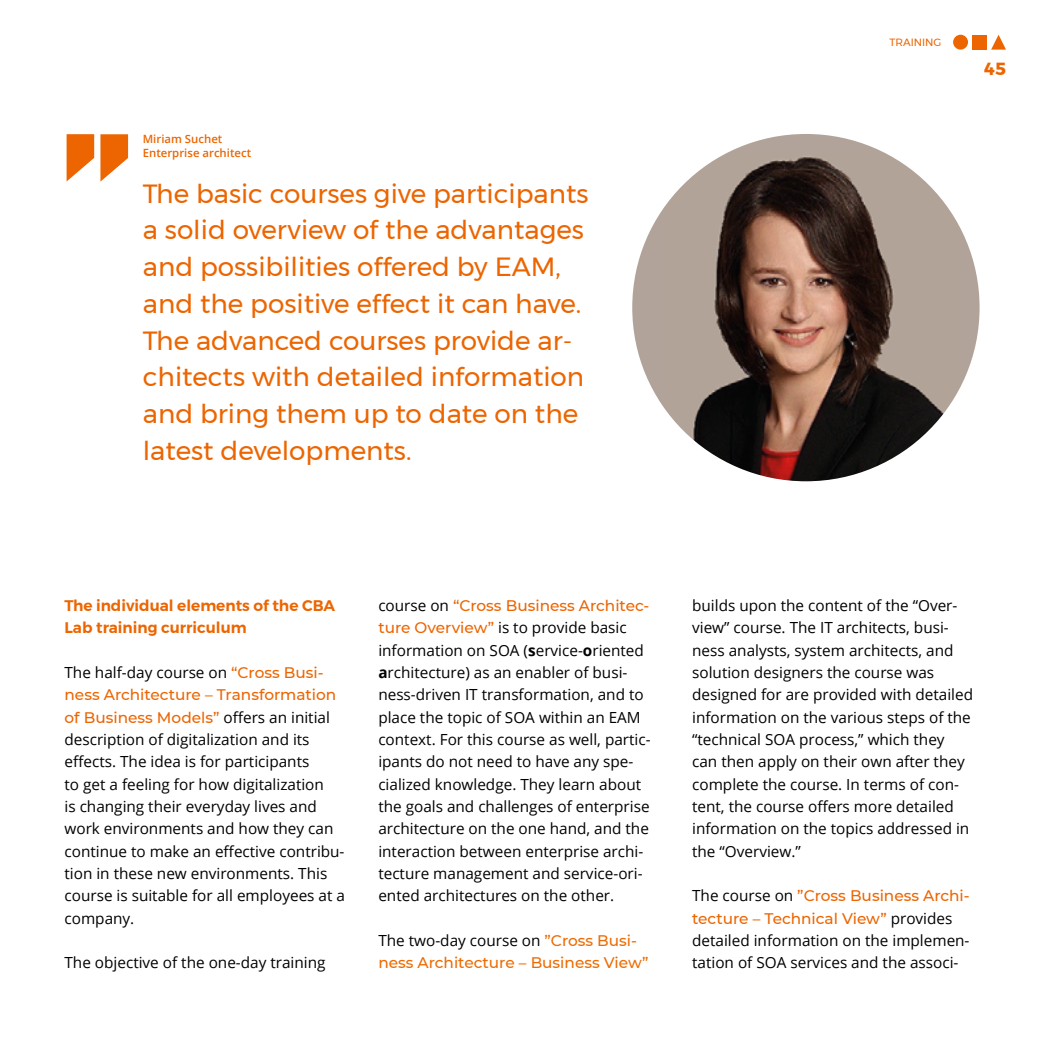
<style>
.page{position:relative;width:1042px;height:1042px;background:#fff}
.page>*{position:absolute;margin:0;border:0;box-sizing:border-box;transform-origin:0 0}
.t1{font:26.25px/36.8px "Montserrat";color:#ec6500}
.t2{font:700 17.5px "Montserrat";color:#ec6500}
.t3{font:15.4px/22.4px "Open Sans";color:#000}
.t4{font:500 15.4px/22.4px "Montserrat";color:#ec6500}
.t5{font:600 15.4px/22.4px "Montserrat";color:#ec6500}
.t6{font:500 15.4px "Montserrat";color:#ed6b00}
.t7{font:600 11.38px/14px "Open Sans";color:#ec6500}
.t8{font:10.5px "Montserrat";color:#ec6500}
.s1{font-family:"Montserrat";font-weight:500;color:#ec6500}
.s2{font-family:"Open Sans";font-weight:400;color:#000}
.s3{font-weight:700}
.s4{font-family:"Montserrat";font-weight:500;color:#ed6b00}
</style>
<div class="page">
<div style="left:953px;top:35px;width:15px;height:15px;background:#ec6500;border-radius:50%"></div>
<div style="left:972px;top:35px;width:15px;height:15px;background:#ec6500"></div>
<svg style="left:991px;top:35px;width:15px;height:15px"></svg>
<svg style="left:67px;top:134px;width:27px;height:47px"></svg>
<svg style="left:100px;top:134px;width:28px;height:48px"></svg>
<img style="left:632px;top:134px;width:347px;height:347px;border-radius:174px">
<p class="t7" style="left:143px;top:131px;width:110px">Miriam Suchet<br>Enterprise architect</p>
<p class="t1" style="left:143px;top:175px;width:447px">The basic courses give participants a solid overview of the advantages and possibilities offered by EAM, and the positive effect it can have.<br>The advanced courses provide ar&shy;chitects with detailed information and bring them up to date on the latest developments.</p>
<p class="t8" style="left:856px;top:34px;width:87px">WORKSTREAMS</p>
<p class="t8" style="left:889px;top:34px;width:53px">TRAINING</p>
<p class="t2" style="left:984px;top:55px;width:23px">45</p>
<p class="t5" style="left:64px;top:594px;width:272px">The individual elements of the CBA<br>Lab training curriculum</p>
<p class="t3" style="left:64px;top:661px;width:261px">The half-day course on <span class="s1">“Cross Busi-</span></p>
<p class="t4" style="left:64px;top:683px;width:273px">ness Architecture – Transformation of Business Models” <span class="s2">offers an initial</span></p>
<p class="t3" style="left:64px;top:728px;width:282px">description of digitalization and its effects. The idea is for participants<br>to get a feeling for how digitalization<br>is changing their everyday lives and work environments and how they can continue to make an effective contribu&shy;tion in these new environments. This course is suitable for all employees at a company.</p>
<p class="t3" style="left:64px;top:951px;width:263px">The objective of the one-day training</p>
<p class="t4" style="left:378px;top:594px;width:273px"><span class="s2">course on</span> “Cross Business Architec-</p>
<p class="t3" style="left:378px;top:616px;width:274px"><span class="s1">ture Overview”</span> is to provide basic information on SOA (<span class="s3">s</span>ervice-<span class="s3">o</span>riented <span class="s3">a</span>rchitecture) as an enabler of busi&shy;ness-driven IT transformation, and to place the topic of SOA within an EAM context. For this course as well, partic&shy;ipants do not need to have any spe&shy;cialized knowledge. They learn about the goals and challenges of enterprise architecture on the one hand, and the interaction between enterprise archi&shy;tecture management and service-ori&shy;ented architectures on the other.</p>
<p class="t3" style="left:378px;top:928px;width:260px">The two-day course on <span class="s4">”Cross Busi-</span></p>
<p class="t6" style="left:378px;top:952px;width:272px">ness Architecture – Business View”</p>
<p class="t3" style="left:692px;top:594px;width:282px">builds upon the content of the “Over&shy;view” course. The IT architects, busi&shy;ness analysts, system architects, and solution designers the course was designed for are provided with detailed information on the various steps of the “technical SOA process,” which they can then apply on their own after they complete the course. In terms of con&shy;tent, the course offers more detailed information on the topics addressed in the “Overview.”</p>
<p class="t4" style="left:692px;top:884px;width:279px"><span class="s2">The course on</span> ”Cross Business Archi&shy;tecture – Technical View” <span class="s2">provides</span></p>
<p class="t3" style="left:692px;top:929px;width:279px">detailed information on the implemen&shy;tation of SOA services and the associ-</p>
</div>
